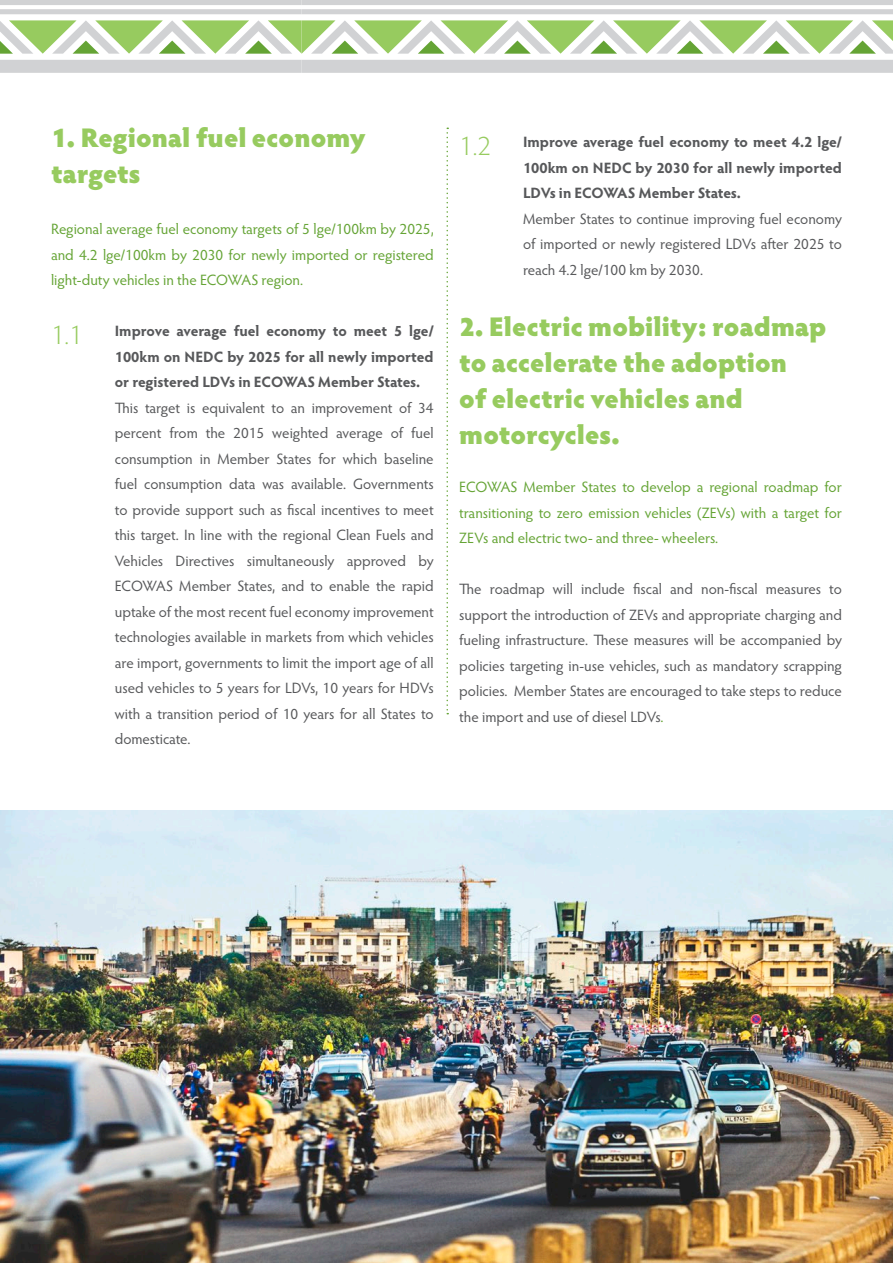
<style>
.page{position:relative;width:893px;height:1263px;background:#fff}
.page>*{position:absolute;margin:0;border:0;box-sizing:border-box;transform-origin:0 0}
.Sub_Header{font:900 27px/36px "Hypatia Sans Pro";color:#97cb5f}
.Body_Text_Indent{font:15px/25.5px "Hypatia Sans Pro";letter-spacing:-.005em;color:#57585a;text-align:justify}
.Body_Text{font:15px/25.5px "Hypatia Sans Pro";letter-spacing:-.005em;color:#57585a;text-align:justify}
.Body_Text-2{font:15px/25.5px "Hypatia Sans Pro";letter-spacing:-.005em;color:#65a435;text-align:justify}
.Body_Text_Indent-2{font:700 15px/25.5px "Hypatia Sans Pro";color:#57585a;text-align:justify}
.s1{font-weight:300;font-size:27px;color:#97cb5f}
.s2{color:#65a435}
</style>
<div class="page">
<svg style="left:0;top:0;width:893px;height:14px"></svg>
<div style="left:0;top:60px;width:893px;height:13px;background:#d1d2d4"></div>
<svg style="left:0;top:20px;width:893px;height:34px"></svg>
<img style="left:0;top:811px;width:893px;height:452px">
<svg style="left:446px;top:128px;width:2px;height:586px"></svg>
<p class="Sub_Header" style="left:51px;top:119px;width:316px">1. Regional fuel economy targets</p>
<p class="Body_Text-2" style="left:51px;top:216px;width:384px">Regional average fuel economy targets of 5 lge/100km by 2025, and 4.2 lge/100km by 2030 for newly imported or registered light-duty vehicles in the ECOWAS region.</p>
<p class="Body_Text_Indent-2" style="left:115px;top:318px;width:320px;text-indent:-64px"><span class="s1">1.1</span> Improve average fuel economy to meet 5 lge/ 100km on NEDC by 2025 for all newly imported or registered LDVs in ECOWAS Member States.</p>
<p class="Body_Text_Indent" style="left:115px;top:395px;width:320px">This target is equivalent to an improvement of 34 percent from the 2015 weighted average of fuel consumption in Member States for which baseline fuel consumption data was available. Governments to provide support such as fiscal incentives to meet this target. In line with the regional Clean Fuels and Vehicles Directives simultaneously approved by ECOWAS Member States, and to enable the rapid uptake of the most recent fuel economy improvement technologies available in markets from which vehicles are import, governments to limit the import age of all used vehicles to 5 years for LDVs, 10 years for HDVs with a transition period of 10 years for all States to domesticate.</p>
<p class="Body_Text_Indent-2" style="left:523px;top:129px;width:320px;text-indent:-64px"><span class="s1">1.2</span> Improve average fuel economy to meet 4.2 lge/ 100km on NEDC by 2030 for all newly imported LDVs in ECOWAS Member States.</p>
<p class="Body_Text_Indent" style="left:523px;top:206px;width:320px">Member States to continue improving fuel economy of imported or newly registered LDVs after 2025 to reach 4.2 lge/100 km by 2030.</p>
<p class="Sub_Header" style="left:459px;top:308px;width:369px">2. Electric mobility: roadmap to accelerate the adoption<br>of electric vehicles and motorcycles.</p>
<p class="Body_Text-2" style="left:459px;top:474px;width:384px">ECOWAS Member States to develop a regional roadmap for transitioning to zero emission vehicles (ZEVs) with a target for ZEVs and electric two- and three- wheelers.</p>
<p class="Body_Text" style="left:459px;top:576px;width:384px">The roadmap will include fiscal and non-fiscal measures to support the introduction of ZEVs and appropriate charging and fueling infrastructure. These measures will be accompanied by policies targeting in-use vehicles, such as mandatory scrapping policies. Member States are encouraged to take steps to reduce the import and use of diesel LDVs<span class="s2">.</span></p>
</div>
